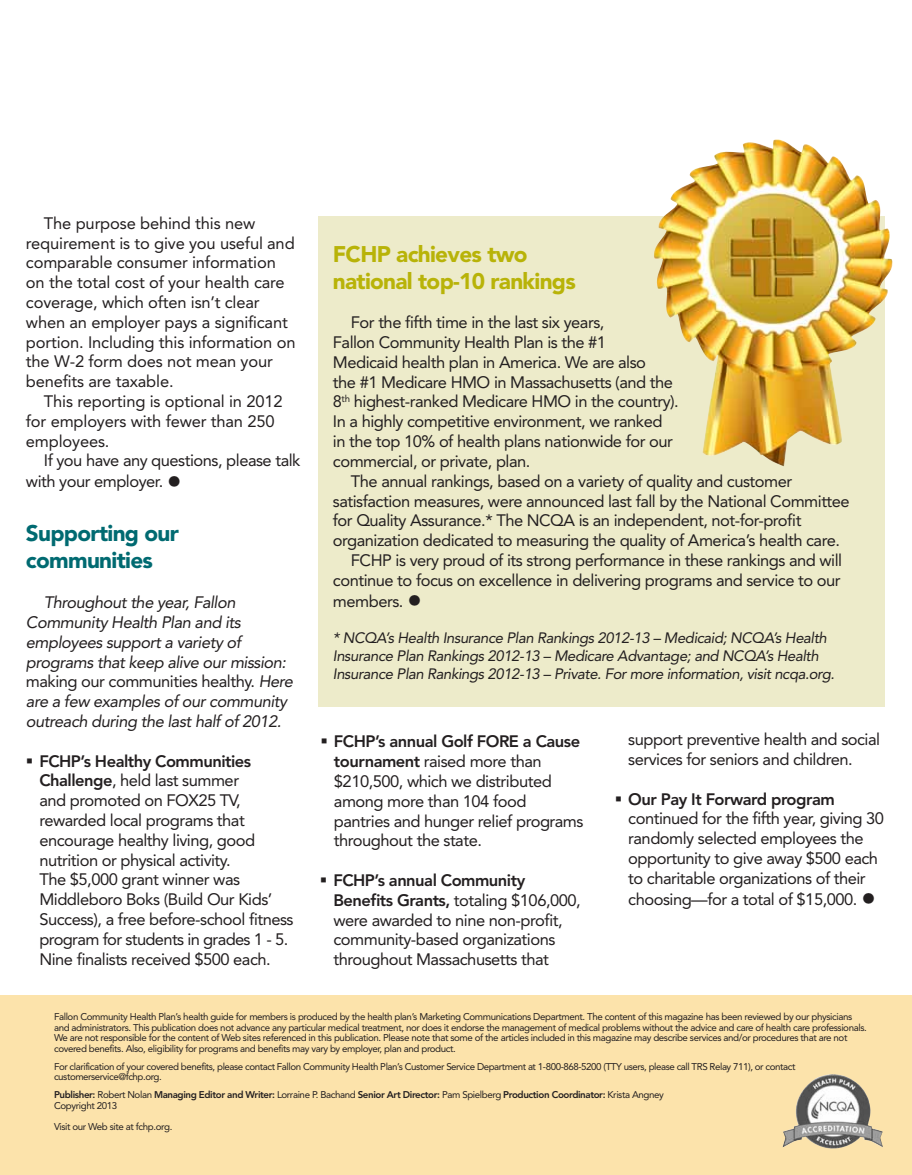
<style>
.page{position:relative;width:912px;height:1175px;background:#fff}
.page>*{position:absolute;margin:0;border:0;box-sizing:border-box;transform-origin:0 0}
.t1{font:900 22.5px/27px "Avenir";letter-spacing:-.03em;color:#b8b308}
.t2{font:900 22.5px/27px "Avenir";letter-spacing:-.03em;color:#006a71}
.t3{font:16.5px/19.8px "Avenir";letter-spacing:-.03em;color:#231f20}
.t4{font:16.5px/19.8px "Avenir";letter-spacing:-.01em;color:#231f20}
.t5{font:italic 16.5px/19.8px "Avenir";letter-spacing:-.03em;color:#231f20}
.t6{font:italic 15px/18px "Avenir";letter-spacing:-.03em;color:#231f20}
.t7{font:9.75px/10.5px "Avenir";letter-spacing:-.04em;color:#231f20}
.t8{font:800 9.75px/10.5px "Avenir";letter-spacing:-.04em;color:#231f20}
.s1{font-size:30px}
.s2{font-style:normal}
.s3{font-weight:800}
.s4{font-weight:400}
</style>
<div class="page">
<div style="left:0;top:995px;width:911px;height:179px;background:#fce3ab"></div>
<img style="left:782px;top:1074px;width:100px;height:74px">
<div style="left:318px;top:216px;width:566px;height:491px;background:#edebca"></div>
<img style="left:654px;top:140px;width:239px;height:326px">
<p class="t4" style="left:26px;top:213px;width:271px;text-indent:18px">The purpose behind this new requirement is to give you useful and comparable consumer information on the total cost of your health care coverage, which often isn’t clear when an employer pays a significant portion. Including this information on the W-2 form does not mean your benefits are taxable.</p>
<p class="t4" style="left:26px;top:391px;width:258px;text-indent:18px">This reporting is optional in 2012 for employers with fewer than 250 employees.</p>
<p class="t3" style="left:26px;top:450px;width:276px;line-height:21px;text-indent:18px">If you have any questions, please talk with your employer. <span class="s1">•</span></p>
<h1 class="t2" style="left:26px;top:520px;width:154px">Supporting our communities</h1>
<p class="t5" style="left:26px;top:592px;width:268px;text-indent:18px">Throughout the year, Fallon Community Health Plan and its employees support a variety of programs that keep alive our mission: <span class="s2">making our communities healthy.</span> Here are a few examples of our community outreach during the last half of 2012.</p>
<p class="t3" style="left:39px;top:751px;width:256px;text-indent:-13px">▪ <span class="s3">FCHP’s Healthy Communities<br>Challenge</span>, held last summer<br>and promoted on FOX25 TV, rewarded local programs that encourage healthy living, good nutrition or physical activity.<br>The $5,000 grant winner was<br>Middleboro Boks (Build Our Kids’<br>Success), a free before-school fitness program for students in grades 1 - 5.<br>Nine finalists received $500 each.</p>
<h1 class="t1" style="left:333px;top:240px;width:244px">FCHP achieves two national top-10 rankings</h1>
<p class="t3" style="left:333px;top:313px;width:347px;text-indent:18px">For the fifth time in the last six years,<br>Fallon Community Health Plan is the #1<br>Medicaid health plan in America. We are also<br>the #1 Medicare HMO in Massachusetts (and the 8<sup>th</sup> highest-ranked Medicare HMO in the country).<br>In a highly competitive environment, we ranked in the top 10% of health plans nationwide for our commercial, or private, plan.</p>
<p class="t3" style="left:351px;top:471px;width:443px">The annual rankings, based on a variety of quality and customer</p>
<p class="t3" style="left:333px;top:491px;width:518px">satisfaction measures, were announced last fall by the National Committee</p>
<p class="t3" style="left:333px;top:511px;width:470px">for Quality Assurance.* The NCQA is an independent, not-for-profit</p>
<p class="t3" style="left:333px;top:530px;width:508px">organization dedicated to measuring the quality of America’s health care.</p>
<p class="t3" style="left:351px;top:550px;width:492px">FCHP is very proud of its strong performance in these rankings and will</p>
<p class="t3" style="left:333px;top:570px;width:509px">continue to focus on excellence in delivering programs and service to our</p>
<p class="t3" style="left:333px;top:591px;width:91px">members. <span class="s1">•</span></p>
<p class="t6" style="left:333px;top:628px;width:503px">* NCQA’s Health Insurance Plan Rankings 2012-13 – Medicaid; NCQA’s Health<br>Insurance Plan Rankings 2012-13 – Medicare Advantage; and NCQA’s Health<br>Insurance Plan Rankings 2012-13 – Private. For more information, visit ncqa.org.</p>
<p class="t3" style="left:334px;top:732px;width:251px;text-indent:-13px">▪ <span class="s3">FCHP’s annual Golf FORE a Cause tournament</span> raised more than $210,500, which we distributed among more than 104 food pantries and hunger relief programs throughout the state.</p>
<p class="t3" style="left:333px;top:870px;width:249px;text-indent:-13px">▪ <span class="s3">FCHP’s annual Community<br>Benefits Grants,</span> totaling $106,000, were awarded to nine non-profit, community-based organizations throughout Massachusetts that</p>
<p class="t3" style="left:628px;top:729px;width:253px">support preventive health and social services for seniors and children.</p>
<p class="t3" style="left:628px;top:789px;width:257px;text-indent:-13px">▪ <span class="s3">Our Pay It Forward program </span>continued for the fifth year, giving 30 randomly selected employees the opportunity to give away $500 each to charitable organizations of their choosing—for a total of $15,000. <span class="s1">•</span></p>
<p class="t7" style="left:54px;top:1011px;width:814px">Fallon Community Health Plan’s health guide for members is produced by the health plan’s Marketing Communications Department. The content of this magazine has been reviewed by our physicians and administrators. This publication does not advance any particular medical treatment, nor does it endorse the management of medical problems without the advice and care of health care professionals.<br>We are not responsible for the content of Web sites referenced in this publication. Please note that some of the articles included in this magazine may describe services and/or procedures that are not covered benefits. Also, eligibility for programs and benefits may vary by employer, plan and product.</p>
<p class="t7" style="left:54px;top:1061px;width:742px">For clarification of your covered benefits, please contact Fallon Community Health Plan’s Customer Service Department at 1-800-868-5200 (TTY users, please call TRS Relay 711), or contact customerservice@fchp.org.</p>
<p class="t8" style="left:54px;top:1089px;width:611px">Publisher: <span class="s4">Robert Nolan</span> Managing Editor and Writer: <span class="s4">Lorraine P. Bachand</span> Senior Art Director: <span class="s4">Pam Spielberg</span> Production Coordinator: <span class="s4">Krista Angney<br>Copyright 2013</span></p>
<p class="t7" style="left:54px;top:1121px;width:120px">Visit our Web site at fchp.org.</p>
</div>
